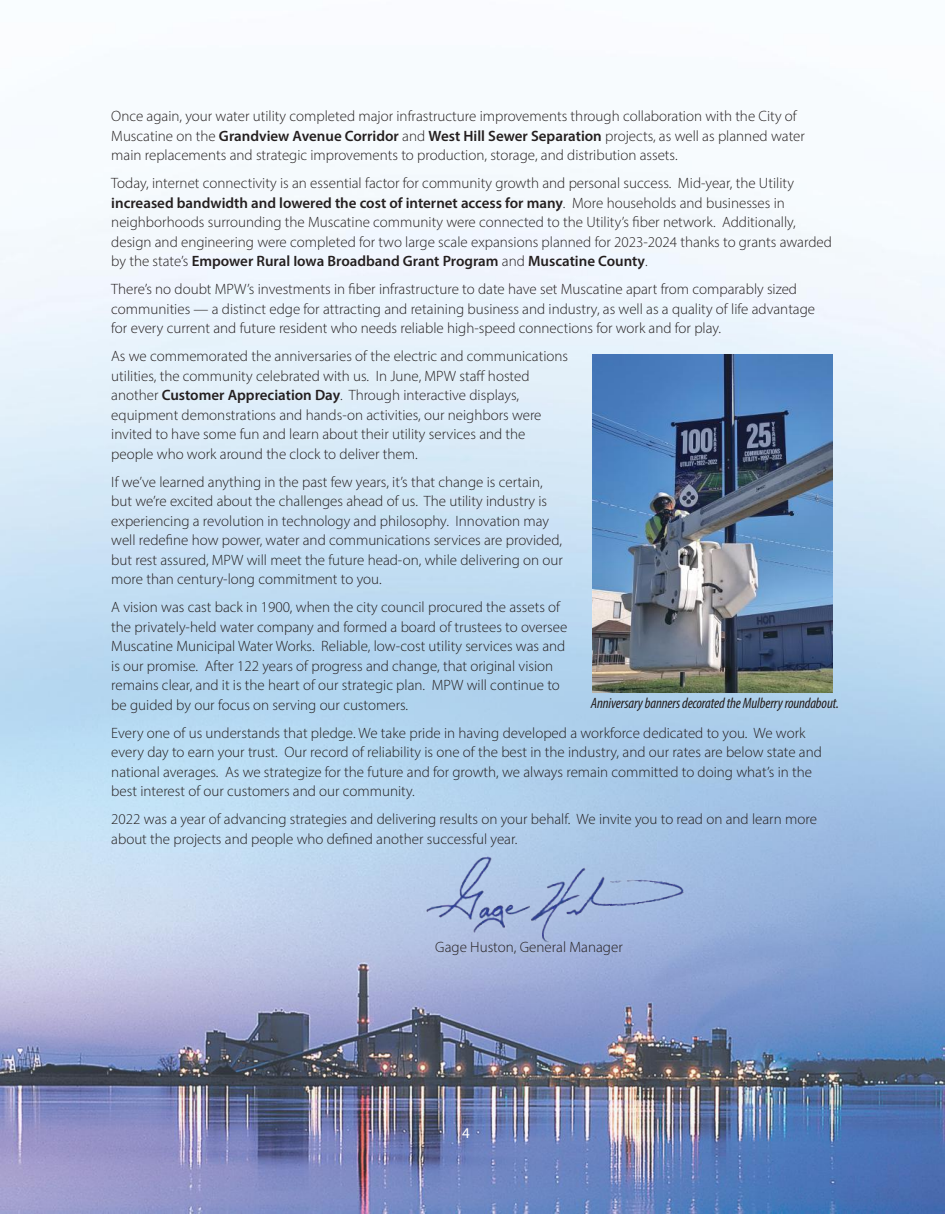
<style>
.page{position:relative;width:945px;height:1215px;background:#fff}
.page>*{position:absolute;margin:0;border:0;box-sizing:border-box;transform-origin:0 0}
.t1{font:300 15px/19.5px "Myriad Pro";color:#241f1f}
.t2{font:italic condensed 15px "Myriad Pro";letter-spacing:-.01em;color:#241f1f}
.t3{font:15px "Myriad Pro";color:#fff}
.s1{font-weight:600}
</style>
<div class="page">
<img style="left:0;top:164px;width:945px;height:1049px">
<img style="left:392px;top:829px;width:342px;height:136px">
<img style="left:592px;top:354px;width:240px;height:338px">
<p class="t1" style="left:111px;top:106px;width:695px">Once again, your water utility completed major infrastructure improvements through collaboration with the City of<br>Muscatine on the <span class="s1">Grandview Avenue Corridor</span> and <span class="s1">West Hill Sewer Separation</span> projects, as well as planned water main replacements and strategic improvements to production, storage, and distribution assets.</p>
<p class="t1" style="left:111px;top:173px;width:722px">Today, internet connectivity is an essential factor for community growth and personal success. Mid-year, the Utility <span class="s1">increased bandwidth and lowered the cost of internet access for many</span>. More households and businesses in neighborhoods surrounding the Muscatine community were connected to the Utility’s fiber network. Additionally, design and engineering were completed for two large scale expansions planned for 2023-2024 thanks to grants awarded by the state’s <span class="s1">Empower Rural Iowa Broadband Grant Program</span> and <span class="s1">Muscatine County</span>.</p>
<p class="t1" style="left:111px;top:279px;width:705px">There’s no doubt MPW’s investments in fiber infrastructure to date have set Muscatine apart from comparably sized communities — a distinct edge for attracting and retaining business and industry, as well as a quality of life advantage for every current and future resident who needs reliable high-speed connections for work and for play.</p>
<p class="t1" style="left:111px;top:346px;width:458px">As we commemorated the anniversaries of the electric and communications utilities, the community celebrated with us. In June, MPW staff hosted another <span class="s1">Customer Appreciation Day</span>. Through interactive displays, equipment demonstrations and hands-on activities, our neighbors were invited to have some fun and learn about their utility services and the people who work around the clock to deliver them.</p>
<p class="t1" style="left:111px;top:472px;width:453px">If we’ve learned anything in the past few years, it’s that change is certain, but we’re excited about the challenges ahead of us. The utility industry is experiencing a revolution in technology and philosophy. Innovation may well redefine how power, water and communications services are provided, but rest assured, MPW will meet the future head-on, while delivering on our more than century-long commitment to you.</p>
<p class="t1" style="left:111px;top:597px;width:458px">A vision was cast back in 1900, when the city council procured the assets of the privately-held water company and formed a board of trustees to oversee Muscatine Municipal Water Works. Reliable, low-cost utility services was and is our promise. After 122 years of progress and change, that original vision remains clear, and it is the heart of our strategic plan. MPW will continue to be guided by our focus on serving our customers.</p>
<p class="t1" style="left:111px;top:723px;width:712px">Every one of us understands that pledge. We take pride in having developed a workforce dedicated to you. We work every day to earn your trust. Our record of reliability is one of the best in the industry, and our rates are below state and national averages. As we strategize for the future and for growth, we always remain committed to doing what’s in the best interest of our customers and our community.</p>
<p class="t1" style="left:111px;top:809px;width:707px">2022 was a year of advancing strategies and delivering results on your behalf. We invite you to read on and learn more about the projects and people who defined another successful year.</p>
<p class="t2" style="left:591px;top:694px;width:250px">Anniversary banners decorated the Mulberry roundabout.</p>
<p class="t1" style="left:435px;top:937px;width:189px">Gage Huston, General Manager</p>
<p class="t3" style="left:462px;top:1123px;width:9px">4</p>
</div>
